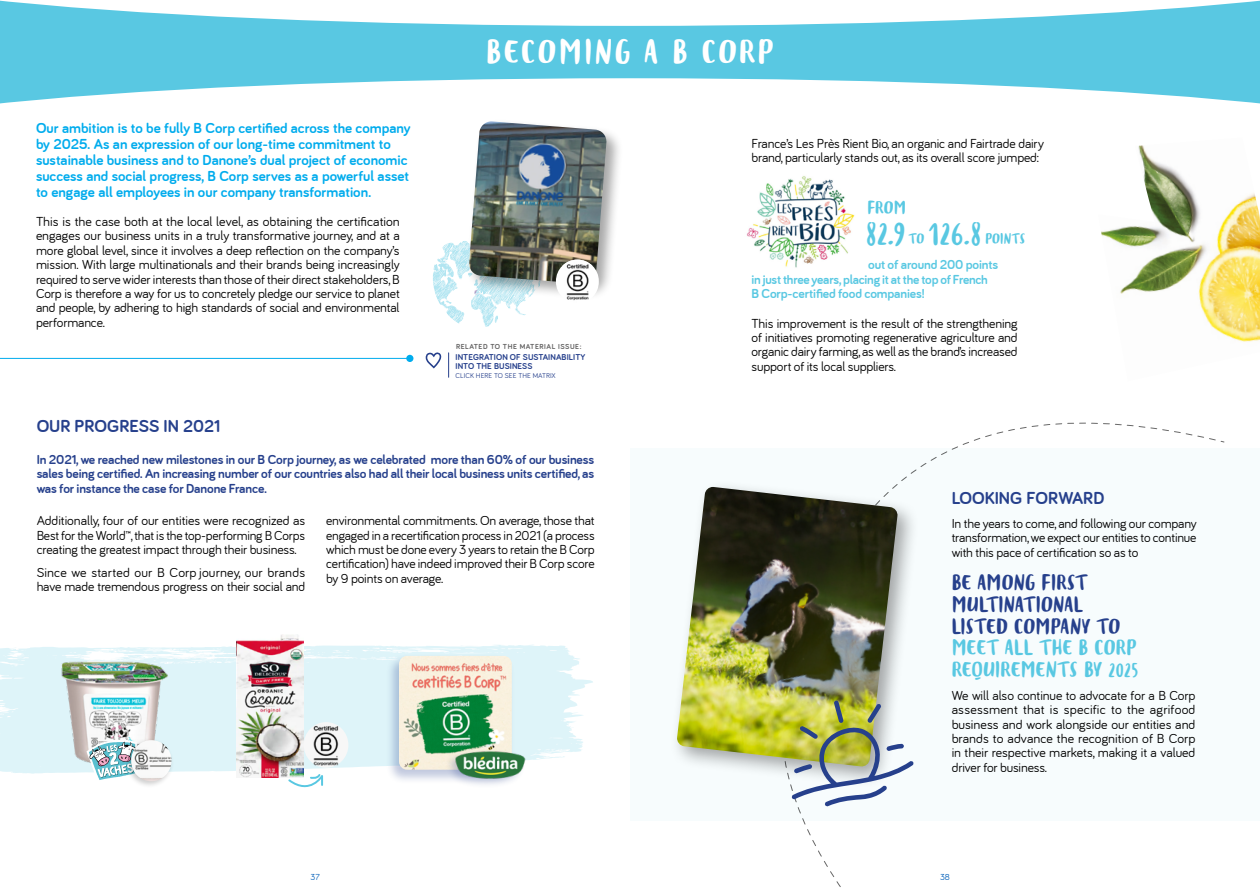
<style>
.page{position:relative;width:1260px;height:891px;background:#fff}
.page>*{position:absolute;margin:0;border:0;box-sizing:border-box;transform-origin:0 0}
.t1{font:26.7px "Blog Script W00";color:#59c8e2}
.t2{font:26.4px "Blog Script W00";letter-spacing:.08em;color:#fff}
.t3{font:700 18px "Bariol";color:#26408c}
.t4{font:17.1px/21.9px "Blog Script W00";color:#26408c}
.t5{font:17.1px/21.9px "Blog Script W00";color:#59c8e2}
.t6{font:700 15px/15.9px "Bariol";color:#00aced}
.t7{font:14.1px "Blog Script W00";color:#59c8e2}
.t8{font:13.5px/14.4px "Bariol";letter-spacing:-.01em;color:#000;text-align:justify}
.t9{font:700 13.5px/14.4px "Bariol";letter-spacing:-.01em;color:#26408c;text-align:justify}
.t10{font:700 13.5px/14.4px "Bariol";letter-spacing:-.01em;color:#59c8e2}
.t11{font:11.4px "Blog Script W00";color:#59c8e2}
.t12{font:9px "Bariol";color:#005eb8}
.t13{font:700 8.7px/9px "Bariol";letter-spacing:.01em;color:#26408c}
.t14{font:700 7.5px "Bariol";letter-spacing:.07em;color:#646363}
.t15{font:7.2px "Bariol";letter-spacing:.01em;color:#26408c}
</style>
<div class="page">
<svg style="left:0;top:0;width:1260px;height:104px;fill:#59c8e2"></svg>
<svg style="left:433px;top:241px;width:93px;height:86px"></svg>
<div style="left:466px;top:118px;width:158px;height:182px;background:#000;opacity:.35"></div>
<img style="left:469px;top:121px;width:138px;height:163px">
<div style="left:556px;top:260px;width:43px;height:43px;background:#fff;border-radius:21px"></div>
<img style="left:562px;top:260px;width:30px;height:41px">
<svg style="left:0;top:644px;width:593px;height:130px;fill:#def4f9"></svg>
<div style="left:386px;top:654px;width:129px;height:129px;background:#26408c;opacity:.29"></div>
<img style="left:399px;top:656px;width:113px;height:114px">
<div style="left:444px;top:748px;width:82px;height:41px;background:#26408c;opacity:.25"></div>
<img style="left:455px;top:748px;width:71px;height:31px">
<img style="left:43px;top:644px;width:138px;height:128px">
<img style="left:237px;top:635px;width:67px;height:142px">
<div style="left:304px;top:722px;width:44px;height:46px;background:#f7f7f7;border-radius:50%"></div>
<img style="left:314px;top:724px;width:25px;height:42px">
<svg style="left:287px;top:772px;width:37px;height:16px"></svg>
<svg style="left:86px;top:740px;width:39px;height:40px"></svg>
<div style="left:125px;top:737px;width:49px;height:51px;background:#000;opacity:.2"></div>
<img style="left:131px;top:740px;width:40px;height:41px;border-radius:20px">
<hr style="left:0;top:358px;width:409px;height:1px;background:#00aced">
<svg style="left:426px;top:352px;width:16px;height:16px"></svg>
<svg style="left:448px;top:353px;width:1px;height:24px"></svg>
<div style="left:406px;top:355px;width:7px;height:7px;background:#00aced;border-radius:50%"></div>
<div style="left:630px;top:449px;width:630px;height:372px;background:#f7fcfd"></div>
<img style="left:740px;top:174px;width:120px;height:95px;border-radius:48px">
<div style="left:670px;top:479px;width:250px;height:309px;background:#000;opacity:.35"></div>
<img style="left:677px;top:487px;width:221px;height:280px">
<svg style="left:792px;top:700px;width:122px;height:107px"></svg>
<img style="left:1101px;top:145px;width:159px;height:197px">
<p class="t6" style="left:36px;top:120px;width:376px">Our ambition is to be fully B Corp certified across the company by 2025. As an expression of our long-time commitment to sustainable business and to Danone’s dual project of economic success and social progress, B Corp serves as a powerful asset to engage all employees in our company transformation.</p>
<p class="t8" style="left:36px;top:214px;width:365px">This is the case both at the local level, as obtaining the certification engages our business units in a truly transformative journey, and at a more global level, since it involves a deep reflection on the company’s mission. With large multinationals and their brands being increasingly required to serve wider interests than those of their direct stakeholders, B Corp is therefore a way for us to concretely pledge our service to planet and people, by adhering to high standards of social and environmental performance.</p>
<h3 class="t3" style="left:37px;top:415px;width:185px">OUR PROGRESS IN 2021</h3>
<h2 class="t2" style="left:486px;top:38px;width:289px">BECOMING A B CORP</h2>
<p class="t8" style="left:752px;top:136px;width:294px">France’s Les Près Rient Bio, an organic and Fairtrade dairy brand, particularly stands out, as its overall score jumped:</p>
<p class="t7" style="left:867px;top:199px;width:40px">FROM</p>
<h1 class="t1" style="left:866px;top:218px;width:42px">82.9</h1>
<p class="t11" style="left:909px;top:232px;width:17px">TO</p>
<h1 class="t1" style="left:928px;top:218px;width:55px">126.8</h1>
<p class="t11" style="left:985px;top:232px;width:42px">POINTS</p>
<p class="t10" style="left:868px;top:257px;width:132px">out of around 200 points</p>
<p class="t14" style="left:456px;top:342px;width:127px">RELATED TO THE MATERIAL ISSUE:</p>
<p class="t13" style="left:456px;top:352px;width:131px">INTEGRATION OF SUSTAINABILITY<br>INTO THE BUSINESS</p>
<p class="t15" style="left:456px;top:371px;width:101px">CLICK HERE TO SEE THE MATRIX</p>
<p class="t10" style="left:752px;top:272px;width:238px">in just three years, placing it at the top of French<br>B Corp-certified food companies!</p>
<p class="t8" style="left:752px;top:316px;width:268px">This improvement is the result of the strengthening of initiatives promoting regenerative agriculture and organic dairy farming, as well as the brand’s increased support of its local suppliers.</p>
<p class="t9" style="left:37px;top:452px;width:559px">In 2021, we reached new milestones in our B Corp journey, as we celebrated more than 60% of our business sales being certified. An increasing number of our countries also had all their local business units certified, as was for instance the case for Danone France.</p>
<p class="t8" style="left:37px;top:514px;width:270px">Additionally, four of our entities were recognized as Best for the World™, that is the top-performing B Corps creating the greatest impact through their business.</p>
<p class="t8" style="left:37px;top:565px;width:270px">Since we started our B Corp journey, our brands have made tremendous progress on their social and</p>
<p class="t8" style="left:326px;top:514px;width:270px">environmental commitments. On average, those that engaged in a recertification process in 2021 (a process which must be done every 3 years to retain the B Corp certification) have indeed improved their B Corp score by 9 points on average.</p>
<h3 class="t3" style="left:952px;top:487px;width:154px">LOOKING FORWARD</h3>
<p class="t8" style="left:952px;top:516px;width:246px">In the years to come, and following our company transformation, we expect our entities to continue with this pace of certification so as to</p>
<p class="t4" style="left:952px;top:572px;width:170px">BE AMONG FIRST<br>MULTINATIONAL<br>LISTED COMPANY TO</p>
<p class="t5" style="left:952px;top:638px;width:188px">MEET ALL THE B CORP<br>REQUIREMENTS BY 2025</p>
<p class="t8" style="left:952px;top:688px;width:245px">We will also continue to advocate for a B Corp assessment that is specific to the agrifood business and work alongside our entities and brands to advance the recognition of B Corp in their respective markets, making it a valued driver for business.</p>
<p class="t12" style="left:311px;top:872px;width:11px">37</p>
<p class="t12" style="left:940px;top:872px;width:11px">38</p>
</div>
